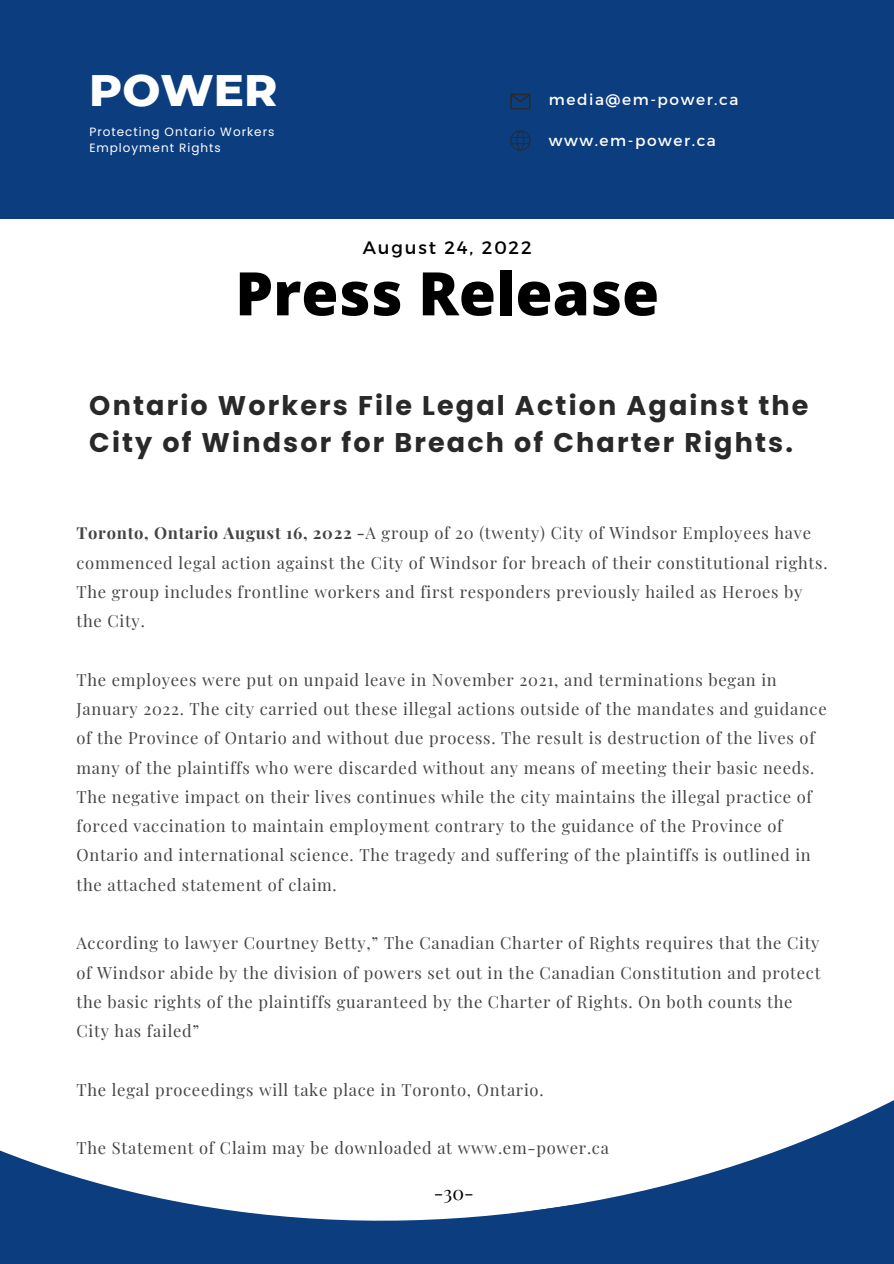
<style>
.page{position:relative;width:894px;height:1264px;background:#fff}
.page>*{position:absolute;margin:0;border:0;box-sizing:border-box;transform-origin:0 0}
.t1{font:800 60px "Open Sans";color:#000}
.t2{font:800 45px "Montserrat";color:#fff}
.t3{font:700 27px/37.2px "Poppins";letter-spacing:.08em;color:#292929}
.t4{font:19.5px "Playfair Display";color:#000}
.t5{font:18px "Montserrat";letter-spacing:.105em;color:#000}
.t6{font:16.5px/29.2px "Playfair Display";letter-spacing:.045em;color:#444}
.t7{font:15.3px "Montserrat";letter-spacing:.1em;color:#fff}
.t8{font:12px/16px "Poppins";letter-spacing:.08em;color:#fff}
.s1{font-weight:700}
</style>
<div class="page">
<svg style="left:0;top:1100px;width:893px;height:163px"></svg>
<div style="left:0;top:0;width:893px;height:219px;background:#0c3d7f"></div>
<svg style="left:510px;top:130px;width:20px;height:21px"></svg>
<svg style="left:510px;top:94px;width:20px;height:15px"></svg>
<h2 class="t2" style="left:89px;top:63px;width:189px">POWER</h2>
<p class="t8" style="left:89px;top:124px;width:186px">Protecting Ontario Workers<br>Employment Rights</p>
<p class="t7" style="left:548px;top:89px;width:191px">media@em-power.ca</p>
<p class="t7" style="left:548px;top:130px;width:169px">www.em-power.ca</p>
<p class="t5" style="left:362px;top:236px;width:170px">August 24, 2022</p>
<h1 class="t1" style="left:235px;top:251px;width:425px">Press Release</h1>
<h3 class="t3" style="left:89px;top:387px;width:720px">Ontario Workers File Legal Action Against the<br>City of Windsor for Breach of Charter Rights.</h3>
<p class="t6" style="left:76px;top:518px;width:752px"><span class="s1">Toronto, Ontario August 16, 2022 -</span>A group of 20 (twenty) City of Windsor Employees have commenced legal action against the City of Windsor for breach of their constitutional rights.<br>The group includes frontline workers and first responders previously hailed as Heroes by the City.</p>
<p class="t6" style="left:76px;top:664px;width:751px">The employees were put on unpaid leave in November 2021, and terminations began in January 2022. The city carried out these illegal actions outside of the mandates and guidance of the Province of Ontario and without due process. The result is destruction of the lives of many of the plaintiffs who were discarded without any means of meeting their basic needs.<br>The negative impact on their lives continues while the city maintains the illegal practice of forced vaccination to maintain employment contrary to the guidance of the Province of Ontario and international science. The tragedy and suffering of the plaintiffs is outlined in the attached statement of claim.</p>
<p class="t6" style="left:76px;top:927px;width:745px">According to lawyer Courtney Betty,” The Canadian Charter of Rights requires that the City of Windsor abide by the division of powers set out in the Canadian Constitution and protect the basic rights of the plaintiffs guaranteed by the Charter of Rights. On both counts the City has failed”</p>
<p class="t6" style="left:76px;top:1074px;width:468px">The legal proceedings will take place in Toronto, Ontario.</p>
<p class="t6" style="left:76px;top:1132px;width:534px">The Statement of Claim may be downloaded at www.em-power.ca</p>
<p class="t4" style="left:433px;top:1178px;width:41px">-30-</p>
</div>
